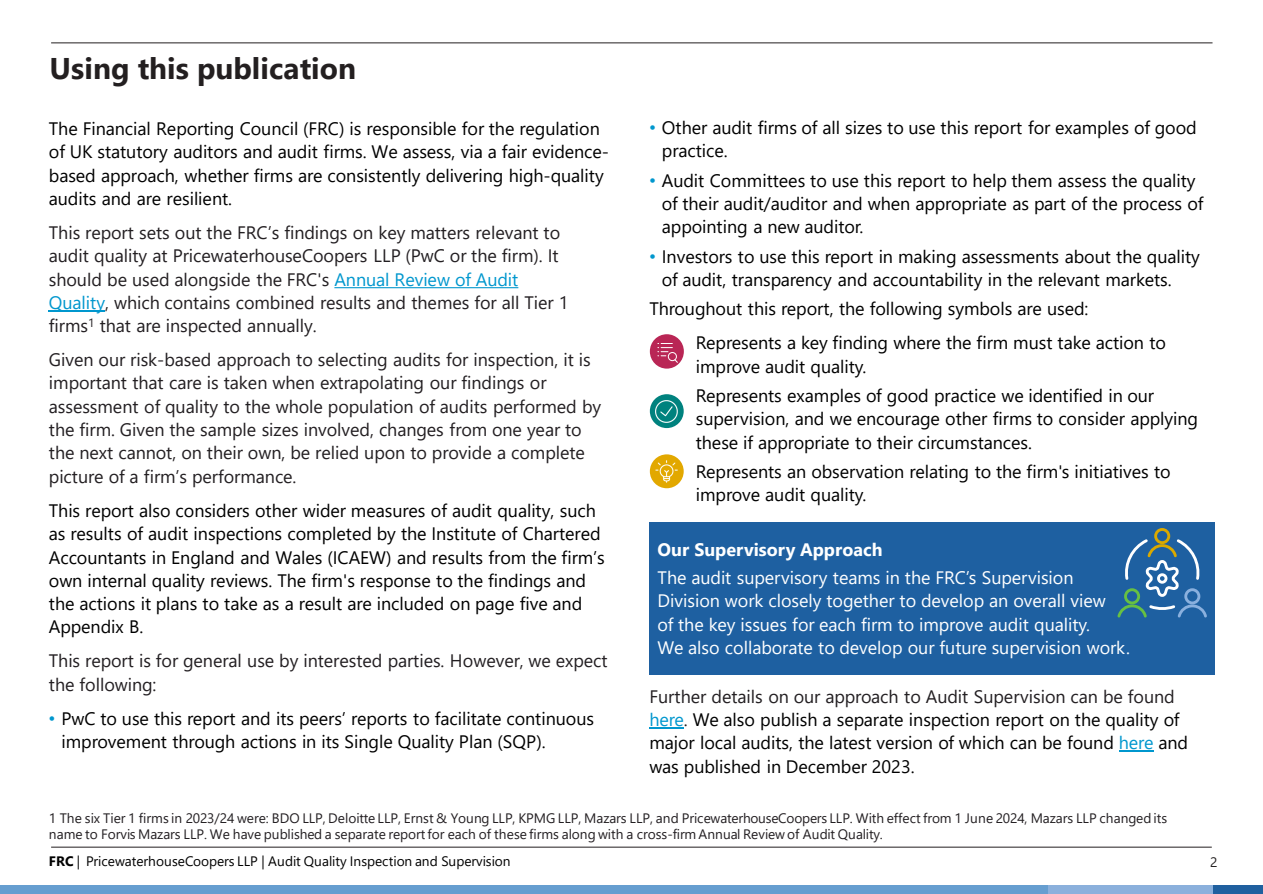
<style>
.page{position:relative;width:1263px;height:894px;background:#fff}
.page>*{position:absolute;margin:0;border:0;box-sizing:border-box;transform-origin:0 0}
.t1{font:700 29.85px "Segoe UI";color:#231f20}
.t2{font:18px/23.4px "Segoe UI";letter-spacing:-.005em;color:#000}
.t3{font:18px/23.4px "Segoe UI";letter-spacing:-.005em;color:#231f22}
.t4{font:18px/23.4px "Segoe UI";letter-spacing:-.005em;color:#fff}
.t5{font:700 18px "Segoe UI";color:#fff}
.t6{font:13.65px/16.2px "Segoe UI";letter-spacing:-.005em;color:#231f22}
.t7{font:13.65px "Segoe UI";letter-spacing:-.005em;color:#000}
.t8{font:13.65px "Segoe UI";color:#231f20}
.s1{color:#0097ce}
.s2{font-family:"Arial";color:#0097ce}
.s3{color:#231f22}
.s4{font-weight:700}
</style>
<div class="page">
<hr style="left:51px;top:42px;width:1161px;height:1px;background:#231f20">
<hr style="left:51px;top:846px;width:1161px;height:1px;background:#231f20">
<div style="left:0;top:885px;width:1048px;height:8px;background:#669ed0"></div>
<div style="left:1048px;top:885px;width:166px;height:8px;background:#8bb0dc"></div>
<div style="left:1214px;top:885px;width:49px;height:8px;background:#20609f"></div>
<svg style="left:334px;top:287px;width:184px;height:1px"></svg>
<hr style="left:49px;top:310px;width:56px;height:1px;background:#0097ce">
<div style="left:650px;top:394px;width:34px;height:34px;background:#00827e;border-radius:50%"></div>
<img style="left:656px;top:400px;width:22px;height:22px">
<div style="left:650px;top:454px;width:34px;height:34px;background:#e2a800;border-radius:50%"></div>
<img style="left:656px;top:460px;width:21px;height:22px">
<hr style="left:649px;top:726px;width:35px;height:2px;background:#0097ce">
<hr style="left:1119px;top:750px;width:34px;height:1px;background:#0097ce">
<div style="left:650px;top:334px;width:34px;height:34px;background:#b92655;border-radius:50%"></div>
<svg style="left:658px;top:343px;width:20px;height:20px"></svg>
<div style="left:649px;top:521px;width:566px;height:153px;background:#1e60a1"></div>
<div style="left:1154px;top:528px;width:16px;height:16px;border:3px solid #daa900;border-radius:50%"></div>
<svg style="left:1117px;top:536px;width:89px;height:81px"></svg>
<h2 class="t1" style="left:50px;top:40px;width:308px">Using this publication</h2>
<p class="t2" style="left:49px;top:115px;width:562px">The Financial Reporting Council (FRC) is responsible for the regulation of UK statutory auditors and audit firms. We assess, via a fair evidence&shy;based approach, whether firms are consistently delivering high-quality audits and are resilient.</p>
<p class="t3" style="left:49px;top:219px;width:521px">This report sets out the FRC’s findings on key matters relevant to audit quality at PricewaterhouseCoopers LLP (PwC or the firm). It should be used alongside the FRC's <span class="s1">Annual Review of Audit Quality</span>, which contains combined results and themes for all Tier 1 firms<sup>1</sup> that are inspected annually.</p>
<p class="t3" style="left:49px;top:346px;width:554px">Given our risk-based approach to selecting audits for inspection, it is important that care is taken when extrapolating our findings or assessment of quality to the whole population of audits performed by the firm. Given the sample sizes involved, changes from one year to the next cannot, on their own, be relied upon to provide a complete picture of a firm’s performance.</p>
<p class="t2" style="left:49px;top:497px;width:557px">This report also considers other wider measures of audit quality, such as results of audit inspections completed by the Institute of Chartered Accountants in England and Wales (ICAEW) and results from the firm’s own internal quality reviews. The firm's response to the findings and the actions it plans to take as a result are included on page five and Appendix B.</p>
<p class="t3" style="left:49px;top:647px;width:560px">This report is for general use by interested parties. However, we expect the following:</p>
<p class="t2" style="left:61px;top:704px;width:534px;text-indent:-13px"><span class="s2">•</span> PwC to use this report and its peers’ reports to facilitate continuous improvement through actions in its Single Quality Plan (SQP).</p>
<p class="t2" style="left:662px;top:114px;width:536px;text-indent:-13px"><span class="s2">•</span> Other audit firms of all sizes to use this report for examples of good practice.</p>
<p class="t2" style="left:662px;top:167px;width:543px;text-indent:-13px"><span class="s2">•</span> Audit Committees to use this report to help them assess the quality of their audit/auditor and when appropriate as part of the process of appointing a new auditor.</p>
<p class="t2" style="left:662px;top:243px;width:539px;text-indent:-13px"><span class="s2">•</span> Investors to use this report in making assessments about the quality of audit, transparency and accountability in the relevant markets.</p>
<p class="t2" style="left:649px;top:295px;width:441px">Throughout this report, the following symbols are used:</p>
<p class="t2" style="left:696px;top:329px;width:472px">Represents a key finding where the firm must take action to improve audit quality.</p>
<p class="t2" style="left:696px;top:382px;width:504px">Represents examples of good practice we identified in our supervision, and we encourage other firms to consider applying these if appropriate to their circumstances.</p>
<p class="t2" style="left:696px;top:458px;width:476px">Represents an observation relating to the firm's initiatives to improve audit quality.</p>
<p class="t5" style="left:658px;top:532px;width:227px">Our Supervisory Approach</p>
<p class="t4" style="left:658px;top:563px;width:474px">The audit supervisory teams in the FRC’s Supervision Division work closely together to develop an overall view<br>of the key issues for each firm to improve audit quality.<br>We also collaborate to develop our future supervision work.</p>
<p class="t2" style="left:649px;top:682px;width:540px"><span class="s3">Further details on our approach to Audit Supervision can be found </span><span class="s1">here</span><span class="s3">.</span> We also publish a separate inspection report on the quality of major local audits, the latest version of which can be found <span class="s1">here</span> and was published in December 2023.</p>
<p class="t6" style="left:49px;top:808px;width:1120px">1 The six Tier 1 firms in 2023/24 were: BDO LLP, Deloitte LLP, Ernst &amp; Young LLP, KPMG LLP, Mazars LLP, and PricewaterhouseCoopers LLP. With effect from 1 June 2024, Mazars LLP changed its name to Forvis Mazars LLP. We have published a separate report for each of these firms along with a cross-firm Annual Review of Audit Quality.</p>
<p class="t7" style="left:49px;top:847px;width:463px"><span class="s4">FRC</span> | PricewaterhouseCoopers LLP | Audit Quality Inspection and Supervision</p>
<p class="t8" style="left:1210px;top:848px;width:9px">2</p>
</div>
